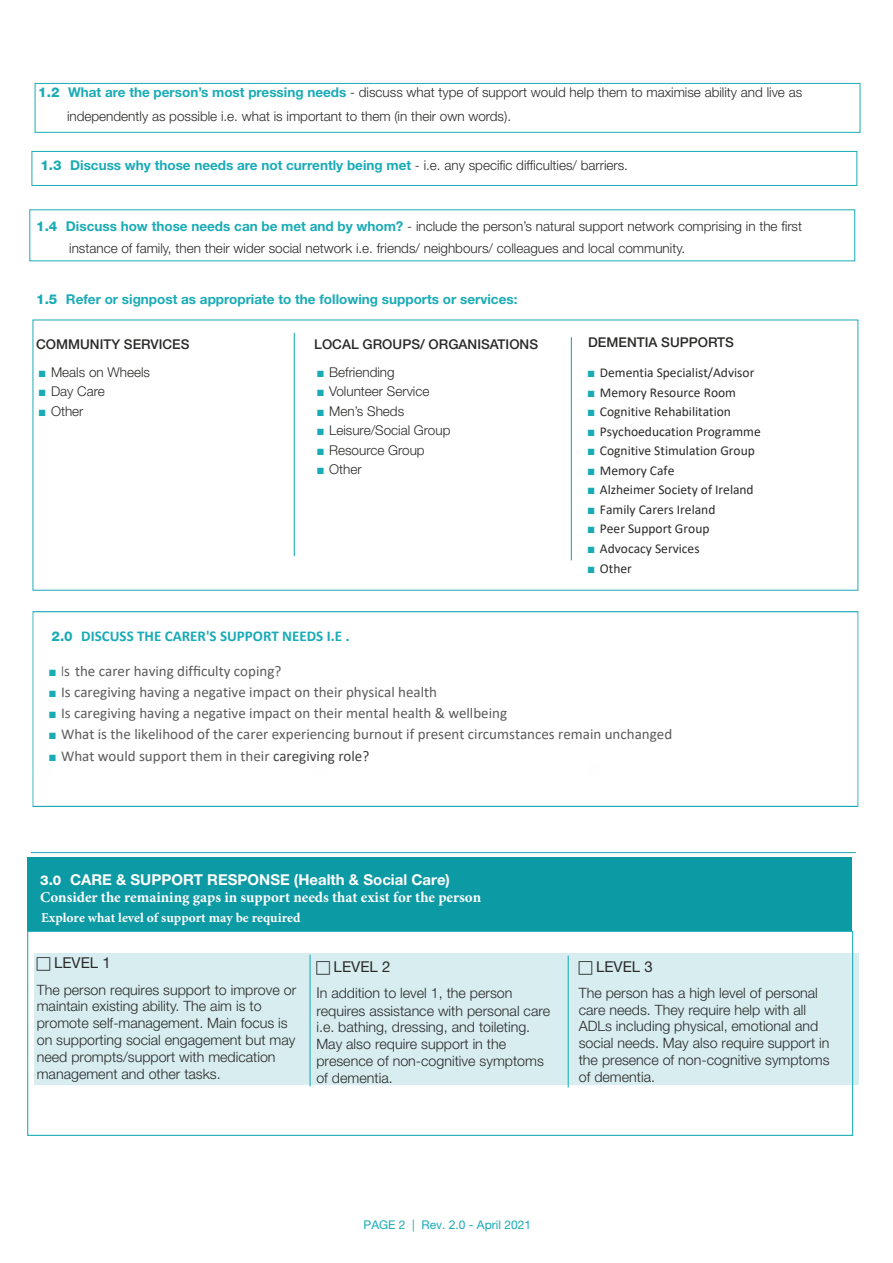
<style>
.page{position:relative;width:893px;height:1263px;background:#fff}
.page>*{position:absolute;margin:0;border:0;box-sizing:border-box;transform-origin:0 0}
.t1{font:15px "Calibri";color:#5b5b5b}
.t2{font:700 15px "Minion Pro";color:#fefefe}
.t3{font:700 15px "Helvetica Neue LT Std";color:#fefefe}
.t4{font:700 15px "Calibri";color:#19abb6}
.t5{font:15px "Helvetica Neue LT Std";color:#2b2a29}
.t6{font:300 14.25px/16.8px "Helvetica Neue LT Std";color:#2b2a29}
.t7{font:300 13.5px/24.3px "Helvetica Neue LT Std";color:#2b2a29}
.t8{font:13.5px "Calibri";color:#2b2a29}
.t9{font:700 13.5px "Helvetica Neue LT Std";color:#19abb6}
.t10{font:500 13.5px "Helvetica Neue LT Std";color:#2b2a29}
.t11{font:700 13.5px "Minion Pro";color:#fefefe}
.t12{font:12px "Helvetica Neue LT Std";color:#19abb6}
.s1{font-weight:800;color:#19abb6}
.s2{font-weight:700;color:#19abb6}
.s3{font-weight:800}
.s4{font-weight:300;color:#2b2a29}
.s5{font-family:"Arial";font-weight:400;color:#19abb6}
.s6{font-family:"Arial";color:#19abb6}
.s7{font-family:"Helvetica Neue LT Std";font-weight:800;font-size:13.5px}
.s8{font-family:"Helvetica Neue LT Std";font-size:13.5px}
.s9{font-family:"Arial";font-size:13.5px;color:#19abb6}
.s10{font-family:"Helvetica Neue LT Std";font-weight:300;font-size:13.5px}
.s11{color:#404040}
.s12{font-weight:800;font-size:13.5px}
.s13{font-size:15px}
.s14{font-family:"Arial"}
</style>
<div class="page">
<div style="left:35px;top:83px;width:825px;height:50px;border:1px solid #19abb6"></div>
<div style="left:32px;top:151px;width:825px;height:35px;border:1px solid #19abb6"></div>
<hr style="left:294px;top:333px;width:1px;height:223px;background:#19abb6">
<hr style="left:571px;top:337px;width:1px;height:223px;background:#19abb6">
<div style="left:33px;top:611px;width:825px;height:196px;border:1px solid #19abb6"></div>
<div style="left:34px;top:953px;width:825px;height:132px;background:#d7edf0"></div>
<div style="left:27px;top:857px;width:825px;height:74px;background:#0c9aa4"></div>
<hr style="left:31px;top:852px;width:825px;height:1px;background:#19abb6">
<hr style="left:309px;top:954px;width:2px;height:132px;background:#19abb6">
<hr style="left:568px;top:956px;width:1px;height:131px;background:#19abb6">
<div style="left:27px;top:931px;width:826px;height:205px;border:1px solid #19abb6"></div>
<p class="t7" style="left:67px;top:82px;width:737px;text-indent:-29px"><span class="s1">1.2</span> <span class="s2">What are the person’s most pressing needs</span> - discuss what type of support would help them to maximise ability and live as independently as possible i.e. what is important to them (in their own words).</p>
<p class="t9" style="left:40px;top:160px;width:589px"><span class="s3">1.3</span> Discuss why those needs are not currently being met <span class="s4">- i.e. any specific difficulties/ barriers.</span></p>
<p class="t7" style="left:69px;top:217px;width:734px;line-height:22.2px;text-indent:-33px"><span class="s1">1.4</span> <span class="s2">Discuss how those needs can be met and by whom?</span> - include the person’s natural support network comprising in the first instance of family, then their wider social network i.e. friends/ neighbours/ colleagues and local community.</p>
<p class="t9" style="left:36px;top:294px;width:483px"><span class="s3">1.5</span> Refer or signpost as appropriate to the following supports or services:</p>
<p class="t10" style="left:36px;top:340px;width:155px">COMMUNITY SERVICES</p>
<p class="t7" style="left:38px;top:362px;width:113px"><span class="s5">■</span> Meals on Wheels</p>
<p class="t7" style="left:38px;top:381px;width:68px"><span class="s5">■</span> Day Care</p>
<p class="t7" style="left:38px;top:401px;width:47px"><span class="s5">■</span> Other</p>
<p class="t10" style="left:588px;top:338px;width:147px">DEMENTIA SUPPORTS</p>
<p class="t8" style="left:587px;top:363px;width:169px"><span class="s6">■</span> Dementia Specialist/Advisor</p>
<p class="t8" style="left:587px;top:383px;width:150px"><span class="s6">■</span> Memory Resource Room</p>
<p class="t8" style="left:587px;top:402px;width:145px"><span class="s6">■</span> Cognitive Rehabilitation</p>
<p class="t8" style="left:587px;top:422px;width:175px"><span class="s6">■</span> Psychoeducation Programme</p>
<p class="t8" style="left:587px;top:441px;width:169px"><span class="s6">■</span> Cognitive Stimulation Group</p>
<p class="t8" style="left:587px;top:461px;width:89px"><span class="s6">■</span> Memory Cafe</p>
<p class="t8" style="left:587px;top:480px;width:168px"><span class="s6">■</span> Alzheimer Society of Ireland</p>
<p class="t8" style="left:587px;top:500px;width:130px"><span class="s6">■</span> Family Carers Ireland</p>
<p class="t8" style="left:587px;top:519px;width:124px"><span class="s6">■</span> Peer Support Group</p>
<p class="t8" style="left:587px;top:539px;width:114px"><span class="s6">■</span> Advocacy Services</p>
<p class="t8" style="left:587px;top:559px;width:46px"><span class="s6">■</span> Other</p>
<p class="t10" style="left:314px;top:340px;width:225px">LOCAL GROUPS/ ORGANISATIONS</p>
<p class="t7" style="left:316px;top:362px;width:80px"><span class="s5">■</span> Befriending</p>
<p class="t7" style="left:316px;top:381px;width:115px"><span class="s5">■</span> Volunteer Service</p>
<p class="t7" style="left:316px;top:401px;width:89px"><span class="s5">■</span> Men’s Sheds</p>
<p class="t7" style="left:316px;top:420px;width:136px"><span class="s5">■</span> Leisure/Social Group</p>
<p class="t7" style="left:316px;top:440px;width:110px"><span class="s5">■</span> Resource Group</p>
<p class="t7" style="left:316px;top:459px;width:47px"><span class="s5">■</span> Other</p>
<p class="t4" style="left:52px;top:625px;width:299px"><span class="s7">2.0</span> DISCUSS THE CARER'S SUPPORT NEEDS I.E <span class="s8">.</span></p>
<p class="t1" style="left:48px;top:660px;width:235px"><span class="s9">■</span> <span class="s10">I</span>s the carer having difficulty coping?</p>
<p class="t1" style="left:48px;top:681px;width:390px"><span class="s9">■</span> Is caregiving having a negative impact on their physical health</p>
<p class="t1" style="left:48px;top:703px;width:460px"><span class="s9">■</span> Is caregiving having a negative impact on their mental health &amp; wellbeing</p>
<p class="t1" style="left:48px;top:724px;width:625px"><span class="s9">■</span> What is the likelihood of the carer experiencing burnout if present circumstances remain unchanged</p>
<p class="t1" style="left:48px;top:745px;width:322px"><span class="s9">■</span> What would support them in their <span class="s11">caregiving role?</span></p>
<p class="t3" style="left:40px;top:874px;width:411px"><span class="s12">3.0</span> CARE &amp; SUPPORT RESPONSE (Health &amp; Social Care)</p>
<p class="t2" style="left:40px;top:887px;width:443px">Consider the remaining gaps in support needs that exist for the person</p>
<p class="t11" style="left:41px;top:908px;width:261px">Explore what level of support may be required</p>
<p class="t5" style="left:54px;top:958px;width:58px">LEVEL 1</p>
<p class="t6" style="left:37px;top:983px;width:261px">The person requires support to improve or maintain existing ability. The aim is to promote self-management. Main focus is on supporting social engagement but may need prompts/support with medication management and other tasks.</p>
<p class="t5" style="left:334px;top:961px;width:58px">LEVEL 2</p>
<p class="t6" style="left:316px;top:987px;width:235px"><span class="s13">I</span>n addition to level 1, the person requires assistance with personal care i.e. bathing, dressing, and toileting.<br>May also require support in the presence of non-cognitive symptoms of dementia.</p>
<p class="t5" style="left:596px;top:961px;width:58px">LEVEL 3</p>
<p class="t6" style="left:579px;top:986px;width:252px">The person has a high level of personal care needs. They require help with all ADLs including physical, emotional and social needs. May also require support in the presence of non-cognitive symptoms of dementia.</p>
<p class="t12" style="left:364px;top:1220px;width:169px">PAGE 2 | Rev. <span class="s14">2</span>.0 - April 2021</p>
</div>
